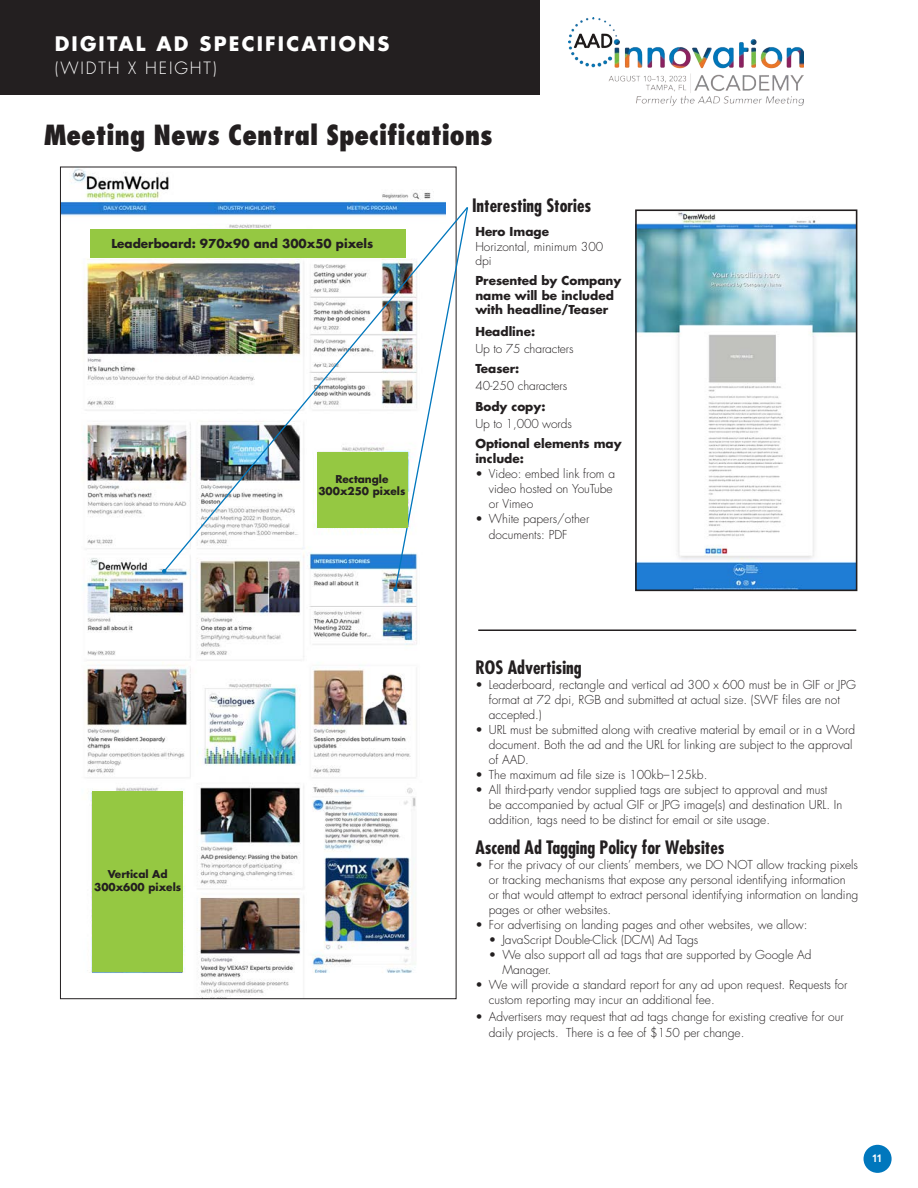
<style>
.page{position:relative;width:918px;height:1188px;background:#fff}
.page>*{position:absolute;margin:0;border:0;box-sizing:border-box;transform-origin:0 0}
.t1{font:800 condensed 27px "Futura Std";color:#231f20}
.t2{font:700 19.5px "Futura Std";letter-spacing:.11em;color:#fff}
.SPECS_bullet{font:700 condensed 18px "Futura Std";color:#231f20}
.t3{font:300 16.5px "Futura Std";letter-spacing:.11em;color:#fff}
.t4{font:300 12px/15px "Futura Std";color:#231f20}
.t5{font:700 12px/14.4px "Futura Std";color:#231f20}
.t6{font:700 10.5px "Futura Std";color:#231f20}
.t7{font:700 10.5px "Lub Dub";color:#fff}
.s1{font-weight:700}
</style>
<div class="page">
<div style="left:864px;top:1145px;width:28px;height:28px;background:#0077bd;border-radius:50%"></div>
<div style="left:0;top:0;width:540px;height:95px;background:#231f20"></div>
<img style="left:568px;top:18px;width:235px;height:88px">
<img style="left:62px;top:169px;width:383px;height:828px">
<img style="left:162px;top:206px;width:231px;height:367px">
<svg style="left:162px;top:569px;width:4px;height:4px"></svg>
<svg style="left:393px;top:206px;width:75px;height:386px"></svg>
<div style="left:91px;top:230px;width:315px;height:28px;background:#95c842"></div>
<div style="left:317px;top:452px;width:91px;height:75px;background:#95c842"></div>
<div style="left:92px;top:792px;width:91px;height:180px;background:#95c842"></div>
<img style="left:638px;top:212px;width:216px;height:376px">
<div style="left:635px;top:209px;width:222px;height:382px;border:2px solid #231f20"></div>
<hr style="left:478px;top:629px;width:378px;height:2px;background:#231f20">
<p class="t2" style="left:55px;top:31px;width:336px">DIGITAL AD SPECIFICATIONS</p>
<p class="t3" style="left:55px;top:58px;width:163px">(WIDTH X HEIGHT)</p>
<p class="t1" style="left:44px;top:118px;width:450px">Meeting News Central Specifications</p>
<p class="t5" style="left:111px;top:236px;width:264px">Leaderboard: 970x90 and 300x50 pixels</p>
<p class="t6" style="left:335px;top:472px;width:55px">Rectangle</p>
<p class="t6" style="left:318px;top:484px;width:89px">300x250 pixels</p>
<p class="SPECS_bullet" style="left:472px;top:194px;width:121px">Interesting Stories</p>
<p class="t5" style="left:475px;top:224px;width:75px">Hero Image</p>
<p class="t4" style="left:475px;top:239px;width:129px;line-height:14.4px">Horizontal, minimum 300 dpi</p>
<p class="t5" style="left:475px;top:274px;width:148px">Presented by Company name will be included with headline/Teaser</p>
<p class="t4" style="left:475px;top:324px;width:100px;line-height:16.5px"><span class="s1">Headline:<br></span>Up to 75 characters</p>
<p class="t4" style="left:475px;top:361px;width:93px;line-height:16.5px"><span class="s1">Teaser:<br></span>40-250 characters</p>
<p class="t5" style="left:475px;top:400px;width:72px">Body copy:</p>
<p class="t4" style="left:475px;top:416px;width:98px">Up to 1,000 words</p>
<p class="t5" style="left:475px;top:436px;width:148px">Optional elements may include:</p>
<p class="t4" style="left:489px;top:466px;width:128px;text-indent:-14px">• Video: embed link from a video hosted on YouTube or Vimeo</p>
<p class="t4" style="left:489px;top:510px;width:102px;line-height:16.5px;text-indent:-14px">• White papers/other documents: PDF</p>
<p class="t6" style="left:108px;top:867px;width:61px">Vertical Ad</p>
<p class="t6" style="left:94px;top:880px;width:89px">300x600 pixels</p>
<p class="SPECS_bullet" style="left:475px;top:657px;width:108px">ROS Advertising</p>
<p class="t4" style="left:489px;top:678px;width:369px;text-indent:-14px">• Leaderboard, rectangle and vertical ad 300 x 600 must be in GIF or JPG format at 72 dpi, RGB and submitted at actual size. (SWF files are not accepted.)</p>
<p class="t4" style="left:489px;top:723px;width:368px;text-indent:-14px">• URL must be submitted along with creative material by email or in a Word document. Both the ad and the URL for linking are subject to the approval of AAD.</p>
<p class="t4" style="left:475px;top:768px;width:234px">• The maximum ad file size is 100kb–125kb.</p>
<p class="t4" style="left:489px;top:783px;width:355px;text-indent:-14px">• All third-party vendor supplied tags are subject to approval and must be accompanied by actual GIF or JPG image(s) and destination URL. In addition, tags need to be distinct for email or site usage.</p>
<p class="SPECS_bullet" style="left:475px;top:837px;width:251px">Ascend Ad Tagging Policy for Websites</p>
<p class="t4" style="left:489px;top:858px;width:371px;text-indent:-14px">• For the privacy of our clients’ members, we DO NOT allow tracking pixels or tracking mechanisms that expose any personal identifying information or that would attempt to extract personal identifying information on landing pages or other websites.</p>
<p class="t4" style="left:475px;top:918px;width:334px">• For advertising on landing pages and other websites, we allow:</p>
<p class="t4" style="left:489px;top:933px;width:211px">• JavaScript Double-Click (DCM) Ad Tags</p>
<p class="t4" style="left:502px;top:948px;width:311px;text-indent:-14px">• We also support all ad tags that are supported by Google Ad<br>Manager.</p>
<p class="t4" style="left:489px;top:978px;width:360px;text-indent:-14px">• We will provide a standard report for any ad upon request. Requests for custom reporting may incur an additional fee.</p>
<p class="t4" style="left:489px;top:1009px;width:357px;line-height:16.5px;text-indent:-14px">• Advertisers may request that ad tags change for existing creative for our daily projects. There is a fee of $150 per change.</p>
<p class="t7" style="left:873px;top:1152px;width:11px">11</p>
</div>
